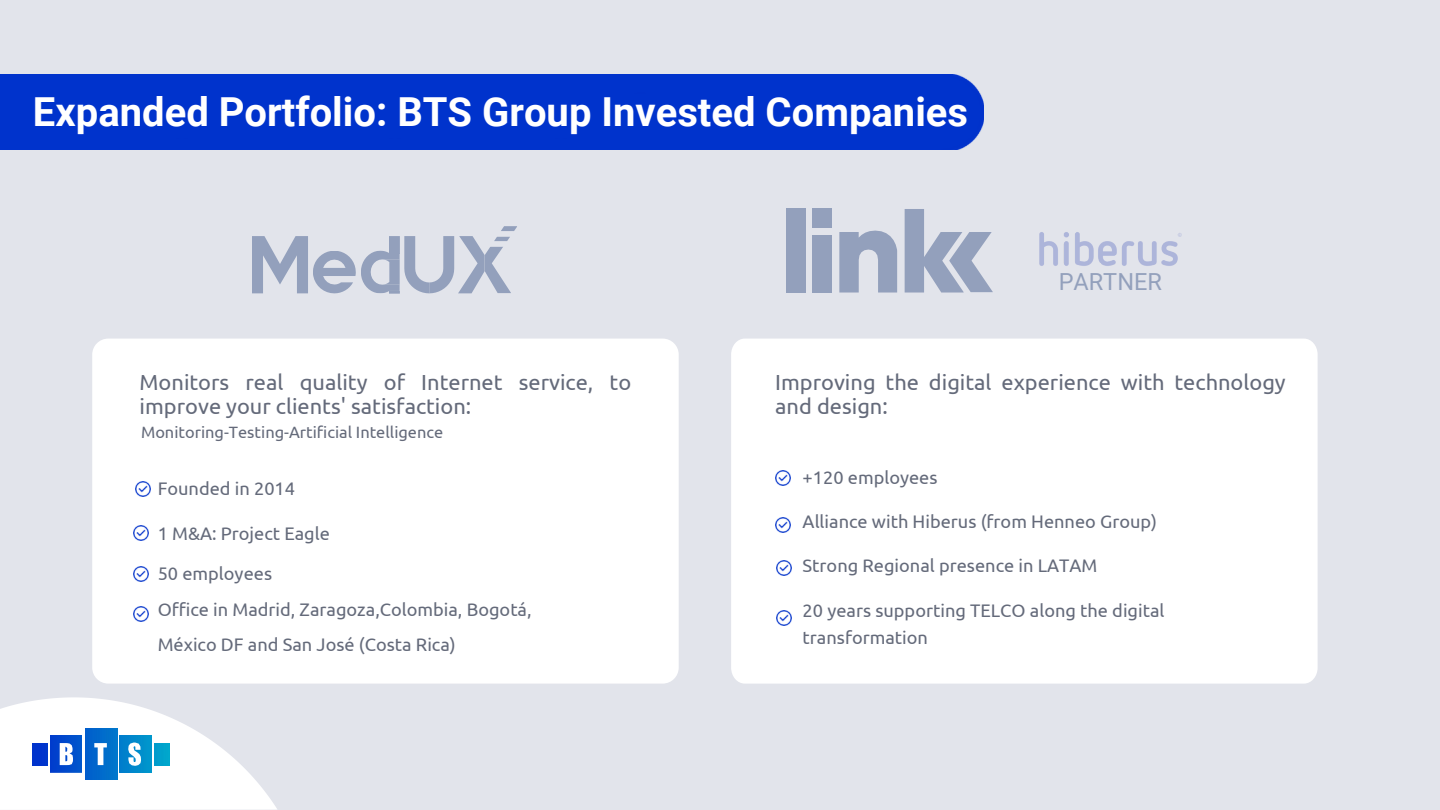
<style>
.page{position:relative;width:1440px;height:810px;background:#e2e4eb}
.page>*{position:absolute;margin:0;border:0;box-sizing:border-box;transform-origin:0 0}
.t1{font:700 40px "Roboto";color:#fff}
.t2{font:23.5px "Roboto";color:#93a0bc}
.t3{font:21.8px/24.8px "Ubuntu";color:#646a7a}
.t4{font:18.2px/35.2px "Ubuntu";color:#646a7a}
.t5{font:16.4px "Ubuntu";color:#646a7a}
</style>
<div class="page">
<div style="left:0;top:75px;width:984px;height:75px;background:#03c"></div>
<svg style="left:0;top:697px;width:277px;height:113px;fill:#fff"></svg>
<img style="left:85px;top:728px;width:32px;height:52px">
<img style="left:120px;top:736px;width:32px;height:36px">
<img style="left:33px;top:743px;width:15px;height:22px">
<img style="left:154px;top:743px;width:15px;height:22px">
<img style="left:50px;top:736px;width:32px;height:36px">
<svg style="left:60px;top:743px;width:13px;height:22px"></svg>
<svg style="left:94px;top:743px;width:13px;height:22px"></svg>
<svg style="left:128px;top:743px;width:13px;height:23px"></svg>
<div style="left:33px;top:94px;width:927px;height:43px;background:#03c"></div>
<div style="left:92px;top:339px;width:587px;height:345px;background:#fff"></div>
<svg style="left:252px;top:236px;width:56px;height:58px;fill:#93a0bc"></svg>
<svg style="left:458px;top:236px;width:27px;height:58px"></svg>
<svg style="left:404px;top:236px;width:20px;height:57px"></svg>
<svg style="left:424px;top:236px;width:31px;height:58px"></svg>
<div style="left:494px;top:236px;width:16px;height:6px;background:#93a0bc"></div>
<div style="left:501px;top:226px;width:16px;height:5px;background:#93a0bc"></div>
<svg style="left:485px;top:246px;width:26px;height:47px"></svg>
<svg style="left:361px;top:250px;width:23px;height:44px"></svg>
<div style="left:384px;top:286px;width:16px;height:8px;background:#93a0bc"></div>
<svg style="left:377px;top:254px;width:23px;height:36px"></svg>
<svg style="left:384px;top:236px;width:16px;height:23px"></svg>
<svg style="left:313px;top:251px;width:43px;height:42px;fill:#93a0bc"></svg>
<img style="left:136px;top:481px;width:15px;height:15px">
<img style="left:134px;top:567px;width:15px;height:15px">
<img style="left:134px;top:607px;width:15px;height:15px">
<div style="left:731px;top:339px;width:587px;height:345px;background:#fff"></div>
<svg style="left:839px;top:231px;width:58px;height:62px"></svg>
<div style="left:786px;top:209px;width:19px;height:84px;background:#93a0bc"></div>
<div style="left:813px;top:236px;width:19px;height:56px;background:#93a0bc"></div>
<div style="left:813px;top:209px;width:19px;height:19px;background:#93a0bc"></div>
<svg style="left:905px;top:209px;width:88px;height:84px"></svg>
<img style="left:775px;top:470px;width:15px;height:15px">
<img style="left:775px;top:518px;width:15px;height:15px">
<img style="left:776px;top:561px;width:15px;height:15px">
<img style="left:777px;top:610px;width:15px;height:15px">
<img style="left:134px;top:525px;width:15px;height:15px">
<img style="left:1039px;top:232px;width:143px;height:34px">
<p class="t1" style="left:33px;top:89px;width:937px">Expanded Portfolio: BTS Group Invested Companies</p>
<p class="t2" style="left:1059px;top:268px;width:105px">PARTNER</p>
<p class="t3" style="left:140px;top:369px;width:493px">Monitors real quality of Internet service, to improve your clients' satisfaction:</p>
<p class="t3" style="left:775px;top:369px;width:512px">Improving the digital experience with technology and design:</p>
<p class="t5" style="left:141px;top:423px;width:304px">Monitoring-Testing-Artificial Intelligence</p>
<p class="t4" style="left:158px;top:470px;width:139px">Founded in 2014</p>
<p class="t4" style="left:158px;top:515px;width:174px">1 M&amp;A: Project Eagle</p>
<p class="t4" style="left:158px;top:556px;width:375px">50 employees<br>Office in Madrid, Zaragoza,Colombia, Bogotá,<br>México DF and San José (Costa Rica)</p>
<p class="t4" style="left:803px;top:460px;width:136px">+120 employees</p>
<p class="t4" style="left:803px;top:504px;width:356px">Alliance with Hiberus (from Henneo Group)</p>
<p class="t4" style="left:803px;top:548px;width:296px">Strong Regional presence in LATAM</p>
<p class="t4" style="left:803px;top:596px;width:363px;line-height:27px">20 years supporting TELCO along the digital transformation</p>
</div>
